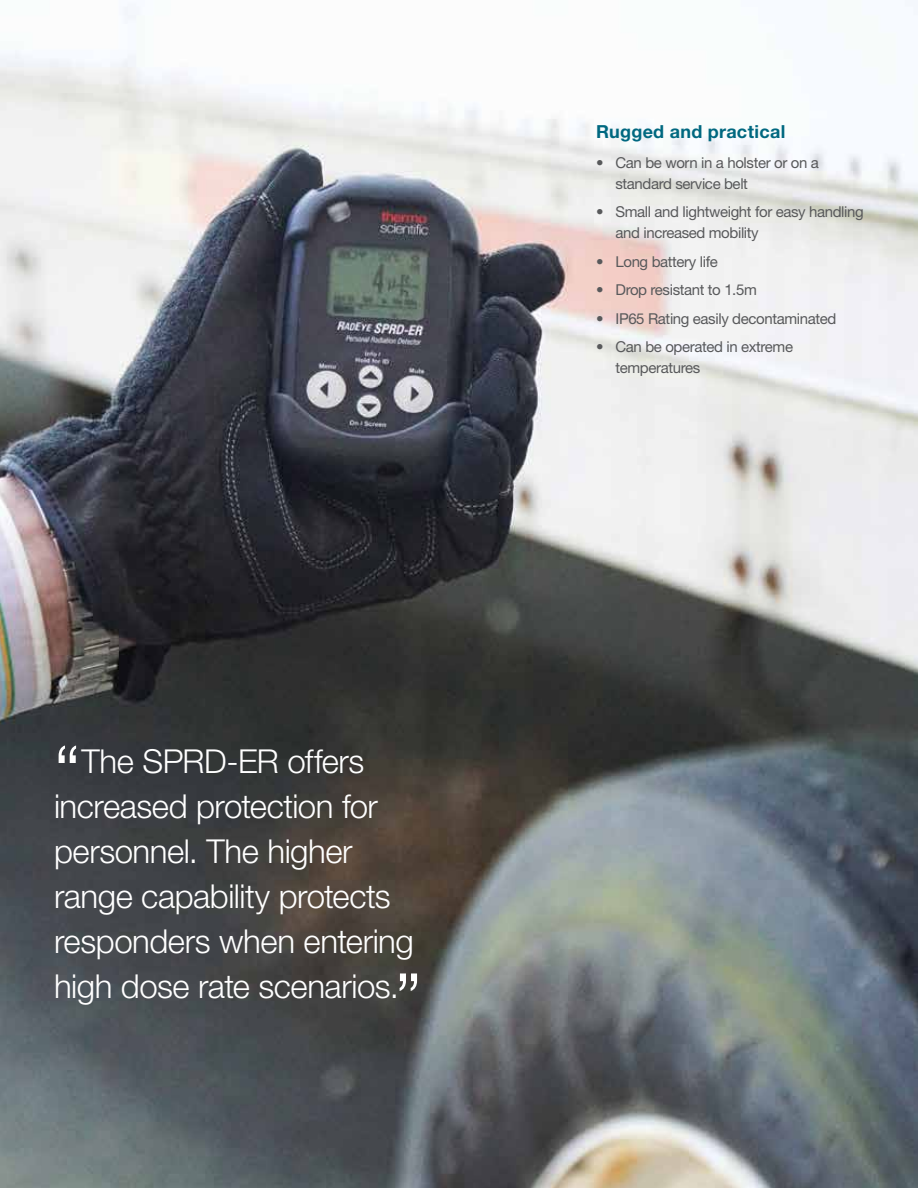
<style>
.page{position:relative;width:918px;height:1188px;background:#fff}
.page>*{position:absolute;margin:0;border:0;box-sizing:border-box;transform-origin:0 0}
.t1{font:300 33px/45px "Helvetica Neue LT Std";letter-spacing:-.015em;color:#fff}
.t2{font:700 18px "Helvetica Neue LT Std";letter-spacing:.015em;color:#006880}
.t3{font:15px/21px "Helvetica Neue LT Std";letter-spacing:-.025em;color:#58595b}
.s1{font-size:72px}
</style>
<div class="page">
<img style="left:0;top:0;width:918px;height:1188px">
<h1 class="t1" style="left:54px;top:738px;width:369px"><span class="s1">“</span>The SPRD-ER offers increased protection for personnel. The higher range capability protects responders when entering high dose rate scenarios.<span class="s1">”</span></h1>
<p class="t2" style="left:596px;top:120px;width:191px">Rugged and practical</p>
<p class="t3" style="left:615px;top:151px;width:205px;text-indent:-20px">• Can be worn in a holster or on a standard service belt</p>
<p class="t3" style="left:615px;top:201px;width:250px;text-indent:-20px">• Small and lightweight for easy handling and increased mobility</p>
<p class="t3" style="left:596px;top:251px;width:123px">• Long battery life</p>
<p class="t3" style="left:596px;top:279px;width:162px">• Drop resistant to 1.5m</p>
<p class="t3" style="left:596px;top:308px;width:242px">• IP65 Rating easily decontaminated</p>
<p class="t3" style="left:615px;top:336px;width:179px;text-indent:-20px">• Can be operated in extreme temperatures</p>
</div>
